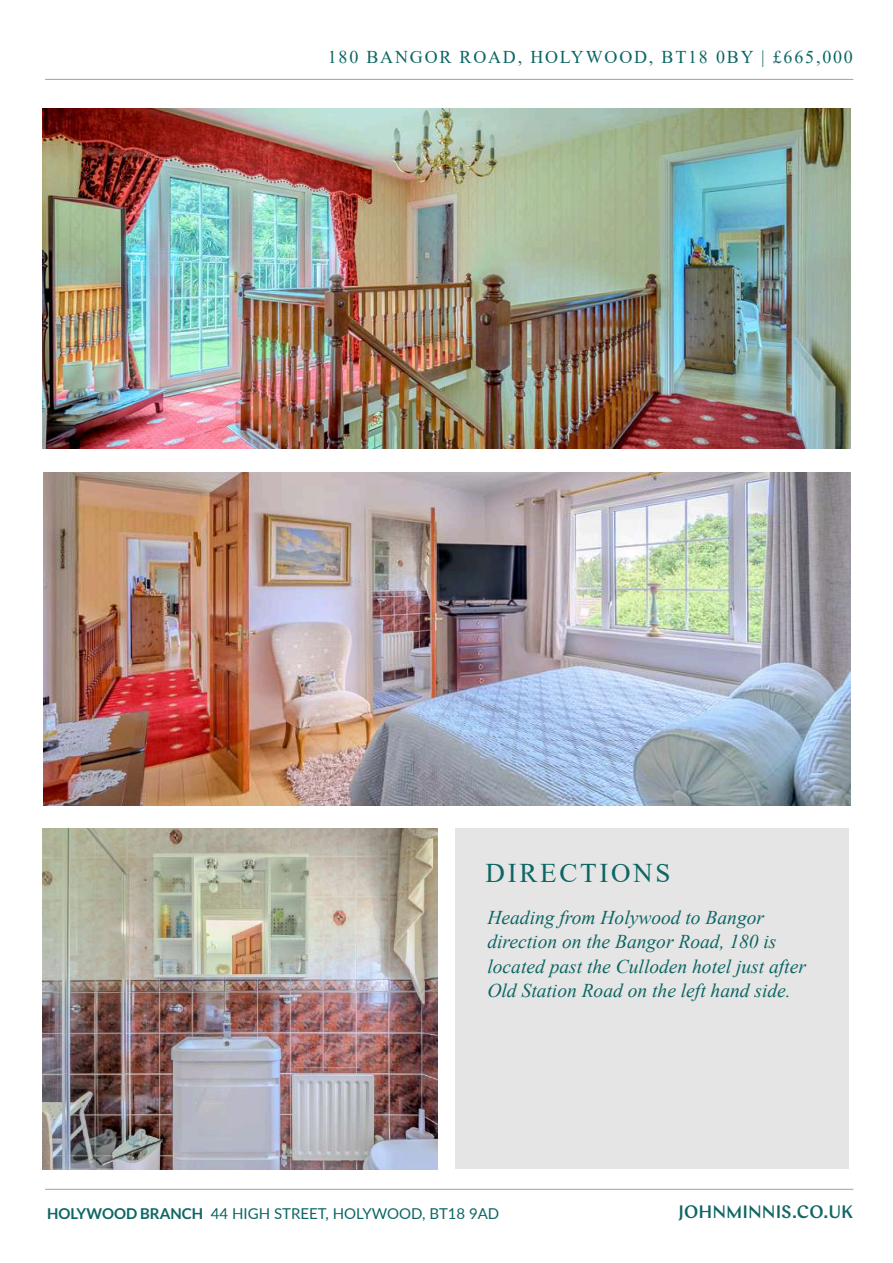
<style>
.page{position:relative;width:893px;height:1263px;background:#fff}
.page>*{position:absolute;margin:0;border:0;box-sizing:border-box;transform-origin:0 0}
.t1{font:27px "Times New Roman";letter-spacing:.1em;color:#0c6664}
.t2{font:italic 19.5px/24.5px "Times New Roman";color:#0d6664}
.t3{font:18px "Times New Roman";letter-spacing:.1em;color:#0c6664}
.t4{font:500 18px "Chap";color:#0f6664}
.t5{font:15px "Lato";color:#0c6664}
.s1{font-weight:700}
</style>
<div class="page">
<img style="left:43px;top:472px;width:807px;height:334px">
<img style="left:43px;top:109px;width:807px;height:340px">
<hr style="left:45px;top:1189px;width:808px;height:1px;background:#9da2a3">
<hr style="left:45px;top:79px;width:808px;height:1px;background:#9da2a3">
<div style="left:456px;top:829px;width:393px;height:340px;background:#e5e5e5"></div>
<img style="left:43px;top:829px;width:394px;height:340px">
<p class="t3" style="left:328px;top:50px;width:527px">180 BANGOR ROAD, HOLYWOOD, BT18 0BY | £665,000</p>
<h1 class="t1" style="left:486px;top:863px;width:186px">DIRECTIONS</h1>
<p class="t2" style="left:487px;top:907px;width:320px">Heading from Holywood to Bangor direction on the Bangor Road, 180 is located past the Culloden hotel just after Old Station Road on the left hand side.</p>
<p class="t5" style="left:47px;top:1207px;width:454px"><span class="s1">HOLYWOOD BRANCH</span> 44 HIGH STREET, HOLYWOOD, BT18 9AD</p>
<p class="t4" style="left:679px;top:1200px;width:176px">JOHNMINNIS.CO.UK</p>
</div>
